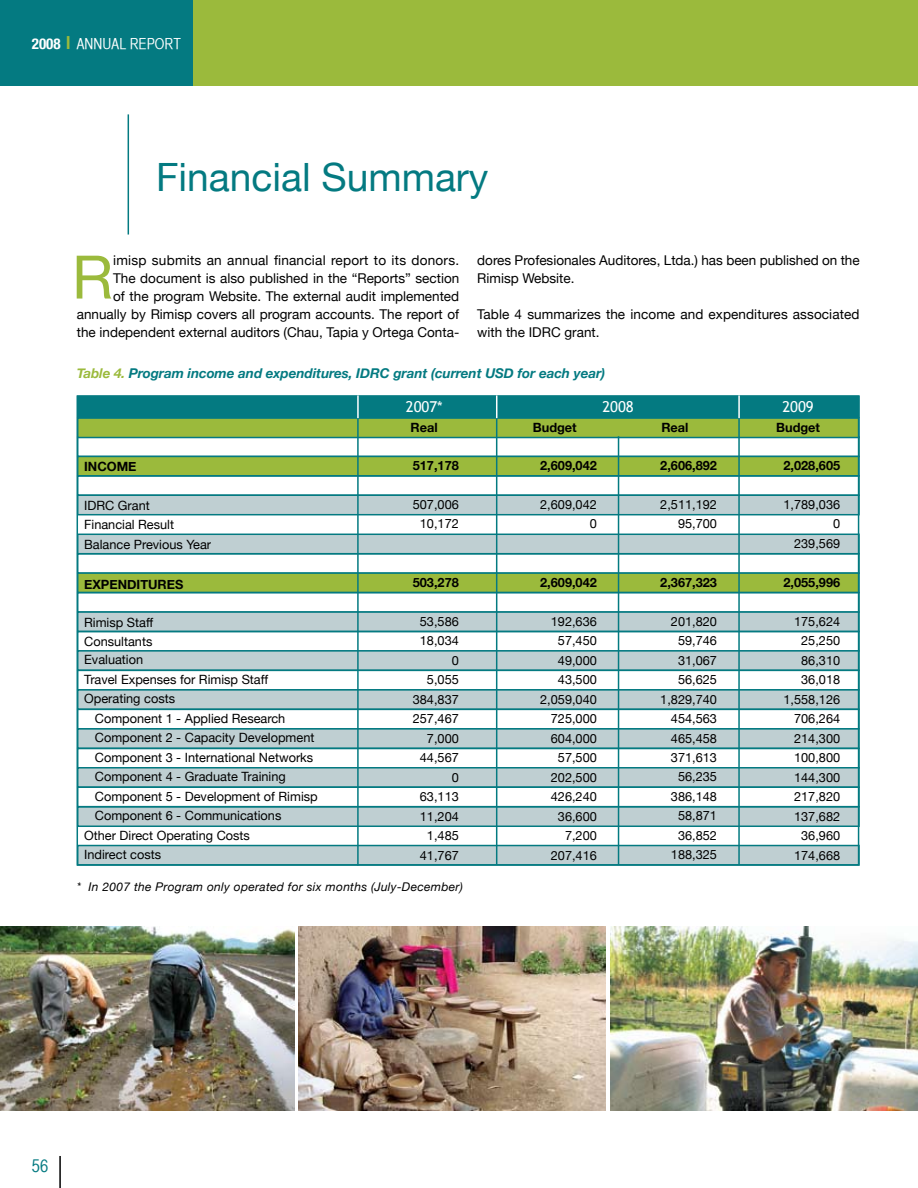
<style>
.page{position:relative;width:918px;height:1188px;background:#fff}
.page>*{position:absolute;margin:0;border:0;box-sizing:border-box;transform-origin:0 0}
.t1{font:60px "Helvetica Neue";color:#9bba3c}
.t2{font:39px "Helvetica Neue";color:#047a81}
.t3{font:18px "Helvetica CY Plain";color:#047a81}
.t4{font:15px "Helvetica CY Plain";color:#fff}
.t5{font:15px "Trebuchet MS";color:#fff}
.t6{font:13.5px/18px "Helvetica Neue";color:#000}
.t7{font:italic 700 13.5px "Helvetica Neue";letter-spacing:-.005em;color:#047a81}
.t8{font:12.75px/19.5px "Helvetica Neue";color:#000;text-align:right}
.t9{font:700 12.75px "Helvetica Neue";color:#000}
.t10{font:italic 12px "Helvetica Neue";letter-spacing:.025em;color:#000}
.s1{font-family:"Helvetica Neue";font-weight:700;font-stretch:condensed}
.s2{font-family:"Helvetica Neue";font-weight:700;font-stretch:condensed;font-size:18px;color:#9bba3c}
.s3{color:#9bba3c}
</style>
<div class="page">
<hr style="left:59px;top:1156px;width:2px;height:32px;background:#000">
<div style="left:0;top:0;width:193px;height:85px;background:#047a81"></div>
<div style="left:193px;top:0;width:725px;height:85px;background:#9bba3c"></div>
<hr style="left:128px;top:114px;width:1px;height:121px;background:#047a81">
<div style="left:77px;top:395px;width:783px;height:23px;background:#047a81"></div>
<div style="left:77px;top:534px;width:783px;height:20px;background:#bfcfd2;border:2px solid #047a81"></div>
<div style="left:77px;top:417px;width:783px;height:21px;background:#9bba3c;border:2px solid #047a81"></div>
<div style="left:77px;top:456px;width:783px;height:21px;background:#9bba3c;border:2px solid #047a81"></div>
<div style="left:77px;top:553px;width:783px;height:21px;border:2px solid #047a81"></div>
<div style="left:77px;top:572px;width:783px;height:21px;background:#9bba3c;border:2px solid #047a81"></div>
<div style="left:77px;top:592px;width:783px;height:21px;border:2px solid #047a81"></div>
<div style="left:77px;top:611px;width:783px;height:21px;background:#bfcfd2;border:2px solid #047a81"></div>
<div style="left:77px;top:631px;width:783px;height:21px;border:2px solid #047a81"></div>
<div style="left:77px;top:650px;width:783px;height:21px;background:#bfcfd2;border:2px solid #047a81"></div>
<div style="left:77px;top:670px;width:783px;height:21px;border:2px solid #047a81"></div>
<div style="left:77px;top:689px;width:783px;height:21px;background:#bfcfd2;border:2px solid #047a81"></div>
<div style="left:77px;top:709px;width:783px;height:21px;border:2px solid #047a81"></div>
<div style="left:77px;top:728px;width:783px;height:21px;background:#bfcfd2;border:2px solid #047a81"></div>
<div style="left:77px;top:748px;width:783px;height:21px;border:2px solid #047a81"></div>
<div style="left:77px;top:767px;width:783px;height:21px;background:#bfcfd2;border:2px solid #047a81"></div>
<div style="left:77px;top:806px;width:783px;height:21px;background:#bfcfd2;border:2px solid #047a81"></div>
<div style="left:77px;top:845px;width:783px;height:21px;background:#bfcfd2;border:2px solid #047a81"></div>
<div style="left:77px;top:786px;width:783px;height:21px;border:2px solid #047a81"></div>
<div style="left:77px;top:475px;width:783px;height:21px;border:2px solid #047a81"></div>
<div style="left:77px;top:495px;width:783px;height:20px;background:#bfcfd2;border:2px solid #047a81"></div>
<hr style="left:496px;top:418px;width:1px;height:446px;background:#047a81">
<hr style="left:618px;top:436px;width:1px;height:429px;background:#047a81">
<hr style="left:738px;top:418px;width:2px;height:446px;background:#047a81">
<hr style="left:357px;top:418px;width:2px;height:448px;background:#047a81">
<div style="left:77px;top:395px;width:782px;height:471px;border:2px solid #047a81"></div>
<svg style="left:496px;top:395px;width:1px;height:23px"></svg>
<hr style="left:738px;top:395px;width:2px;height:23px;background:#fff">
<hr style="left:357px;top:395px;width:2px;height:23px;background:#fff">
<img style="left:0;top:926px;width:295px;height:185px">
<img style="left:298px;top:926px;width:308px;height:185px">
<img style="left:610px;top:926px;width:308px;height:185px">
<p class="t4" style="left:32px;top:35px;width:151px"><span class="s1">2008</span> <span class="s2">l</span> ANNUAL REPORT</p>
<h2 class="t2" style="left:156px;top:154px;width:334px">Financial Summary</h2>
<h1 class="t1" style="left:72px;top:241px;width:43px">R</h1>
<p class="t6" style="left:77px;top:251px;width:384px;text-align:right">imisp submits an annual financial report to its donors.<br>The document is also published in the “Reports” section<br>of the program Website. The external audit implemented annually by Rimisp covers all program accounts. The report of the independent external auditors (Chau, Tapia y Ortega Conta-</p>
<p class="t6" style="left:477px;top:251px;width:384px">dores Profesionales Auditores, Ltda.) has been published on the<br>Rimisp Website.</p>
<p class="t6" style="left:477px;top:305px;width:384px">Table 4 summarizes the income and expenditures associated with the IDRC grant.</p>
<p class="t7" style="left:77px;top:365px;width:530px"><span class="s3">Table 4.</span> Program income and expenditures, IDRC grant (current USD for each year)</p>
<p class="t9" style="left:84px;top:458px;width:54px">INCOME</p>
<p class="t8" style="left:84px;top:495px;width:129px;text-align:left">IDRC Grant<br>Financial Result<br>Balance Previous Year</p>
<p class="t9" style="left:84px;top:577px;width:101px">EXPENDITURES</p>
<p class="t8" style="left:84px;top:612px;width:71px;text-align:left">Rimisp Staff<br>Consultants</p>
<p class="t8" style="left:84px;top:650px;width:185px;text-align:left">Evaluation<br>Travel Expenses for Rimisp Staff<br>Operating costs</p>
<p class="t8" style="left:95px;top:708px;width:192px">Component 1 - Applied Research</p>
<p class="t8" style="left:95px;top:728px;width:221px">Component 2 - Capacity Development</p>
<p class="t8" style="left:95px;top:747px;width:220px">Component 3 - International Networks</p>
<p class="t8" style="left:95px;top:767px;width:193px">Component 4 - Graduate Training</p>
<p class="t8" style="left:95px;top:786px;width:224px">Component 5 - Development of Rimisp</p>
<p class="t8" style="left:95px;top:806px;width:188px">Component 6 - Communications</p>
<p class="t8" style="left:84px;top:825px;width:167px">Other Direct Operating Costs</p>
<p class="t8" style="left:84px;top:845px;width:78px">Indirect costs</p>
<p class="t5" style="left:406px;top:398px;width:38px">2007*</p>
<p class="t5" style="left:602px;top:398px;width:33px">2008</p>
<p class="t5" style="left:782px;top:398px;width:33px">2009</p>
<p class="t9" style="left:411px;top:420px;width:29px">Real</p>
<p class="t9" style="left:413px;top:457px;width:48px">517,178</p>
<p class="t8" style="left:413px;top:494px;width:48px;text-align:center">507,006<br>10,172</p>
<p class="t9" style="left:413px;top:574px;width:48px">503,278</p>
<p class="t8" style="left:413px;top:611px;width:48px">53,586<br>18,034<br>0<br>5,055<br>384,837<br>257,467<br>7,000<br>44,567<br>0<br>63,113<br>11,204<br>1,485<br>41,767</p>
<p class="t9" style="left:533px;top:420px;width:45px">Budget</p>
<p class="t9" style="left:540px;top:457px;width:58px">2,609,042</p>
<p class="t8" style="left:540px;top:494px;width:58px">2,609,042<br>0</p>
<p class="t9" style="left:540px;top:574px;width:58px">2,609,042</p>
<p class="t8" style="left:540px;top:611px;width:58px">192,636<br>57,450<br>49,000<br>43,500<br>2,059,040<br>725,000<br>604,000<br>57,500<br>202,500<br>426,240<br>36,600<br>7,200<br>207,416</p>
<p class="t9" style="left:661px;top:420px;width:29px">Real</p>
<p class="t9" style="left:660px;top:457px;width:58px">2,606,892</p>
<p class="t8" style="left:660px;top:494px;width:58px">2,511,192<br>95,700</p>
<p class="t9" style="left:660px;top:574px;width:58px">2,367,323</p>
<p class="t8" style="left:660px;top:611px;width:58px">201,820<br>59,746<br>31,067<br>56,625<br>1,829,740<br>454,563<br>465,458<br>371,613<br>56,235<br>386,148<br>58,871<br>36,852<br>188,325</p>
<p class="t9" style="left:776px;top:420px;width:45px">Budget</p>
<p class="t9" style="left:783px;top:457px;width:58px">2,028,605</p>
<p class="t8" style="left:783px;top:494px;width:58px">1,789,036<br>0<br>239,569</p>
<p class="t9" style="left:783px;top:574px;width:58px">2,055,996</p>
<p class="t8" style="left:783px;top:611px;width:58px">175,624<br>25,250<br>86,310<br>36,018<br>1,558,126<br>706,264<br>214,300<br>100,800<br>144,300<br>217,820<br>137,682<br>36,960<br>174,668</p>
<p class="t10" style="left:77px;top:879px;width:388px">* In 2007 the Program only operated for six months (July-December)</p>
<h3 class="t3" style="left:32px;top:1156px;width:18px">56</h3>
</div>
